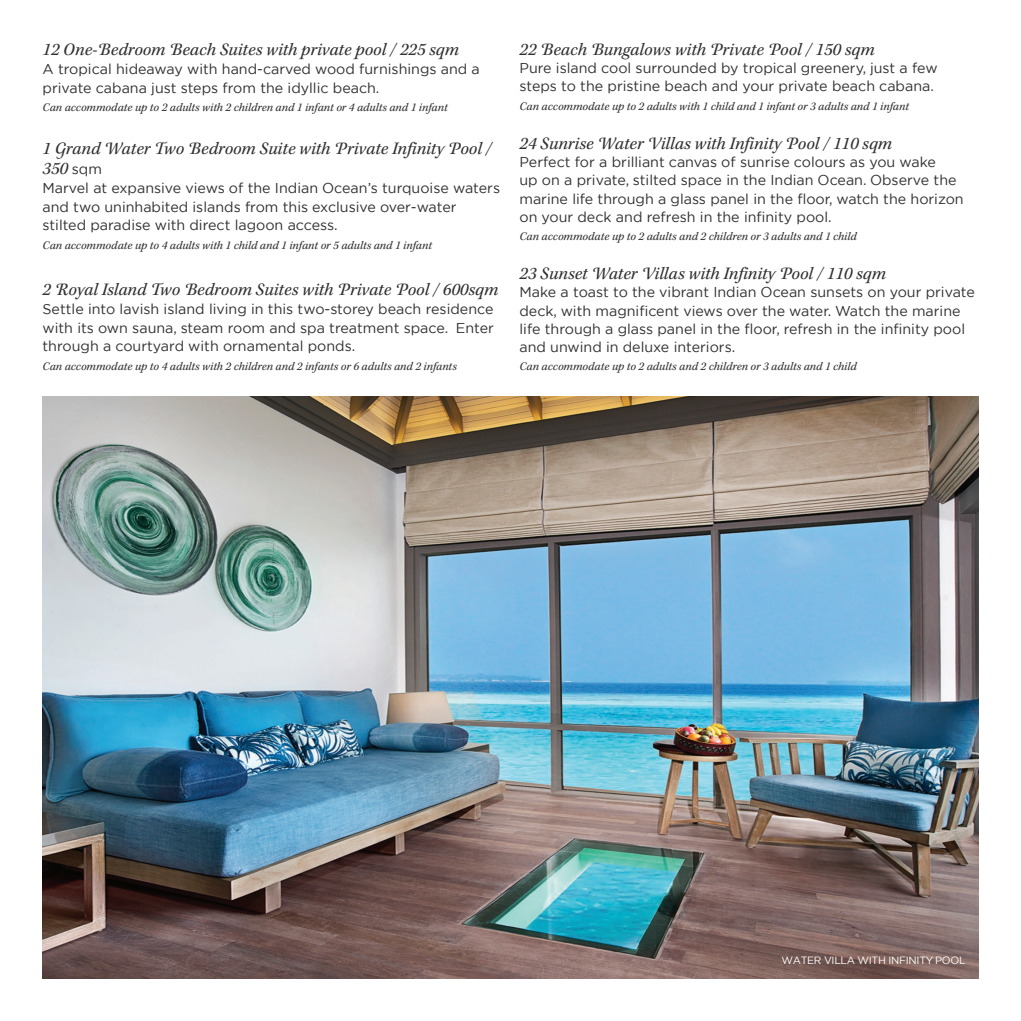
<style>
.page{position:relative;width:1021px;height:1021px;background:#fff}
.page>*{position:absolute;margin:0;border:0;box-sizing:border-box;transform-origin:0 0}
.t1{font:italic 18px/19.5px "Kepler Std";color:#312f30}
.t2{font:14.25px/18.1px "Gotham";color:#312f30}
.t3{font:italic 12px "Kepler Std";color:#312f30}
.t4{font:10.5px "Gotham";letter-spacing:-.03em;color:#fff}
.s1{font-family:"Gotham";font-style:normal;font-size:14.25px}
</style>
<div class="page">
<img style="left:43px;top:396px;width:935px;height:582px">
<p class="t1" style="left:43px;top:40px;width:418px">12 One-Bedroom Beach Suites with private pool / 225 sqm</p>
<p class="t2" style="left:43px;top:59px;width:439px;line-height:18.8px">A tropical hideaway with hand-carved wood furnishings and a private cabana just steps from the idyllic beach.</p>
<p class="t3" style="left:43px;top:101px;width:406px">Can accommodate up to 2 adults with 2 children and 1 infant or 4 adults and 1 infant</p>
<p class="t1" style="left:43px;top:140px;width:451px">1 Grand Water Two Bedroom Suite with Private Infinity Pool /<br>350 <span class="s1">sqm</span></p>
<p class="t2" style="left:43px;top:178px;width:459px;line-height:18.8px">Marvel at expansive views of the Indian Ocean’s turquoise waters and two uninhabited islands from this exclusive over-water stilted paradise with direct lagoon access.</p>
<p class="t3" style="left:43px;top:238px;width:391px">Can accommodate up to 4 adults with 1 child and 1 infant or 5 adults and 1 infant</p>
<p class="t1" style="left:43px;top:280px;width:457px">2 Royal Island Two Bedroom Suites with Private Pool / 600sqm</p>
<p class="t2" style="left:43px;top:299px;width:453px;line-height:18.8px;text-align:justify">Settle into lavish island living in this two-storey beach residence with its own sauna, steam room and spa treatment space. Enter through a courtyard with ornamental ponds.</p>
<p class="t3" style="left:43px;top:359px;width:416px">Can accommodate up to 4 adults with 2 children and 2 infants or 6 adults and 2 infants</p>
<p class="t1" style="left:519px;top:40px;width:356px">22 Beach Bungalows with Private Pool / 150 sqm</p>
<p class="t2" style="left:519px;top:59px;width:419px">Pure island cool surrounded by tropical greenery, just a few steps to the pristine beach and your private beach cabana.</p>
<p class="t3" style="left:519px;top:99px;width:391px">Can accommodate up to 2 adults with 1 child and 1 infant or 3 adults and 1 infant</p>
<p class="t1" style="left:519px;top:134px;width:374px">24 Sunrise Water Villas with Infinity Pool / 110 sqm</p>
<p class="t2" style="left:519px;top:153px;width:446px">Perfect for a brilliant canvas of sunrise colours as you wake<br>up on a private, stilted space in the Indian Ocean. Observe the marine life through a glass panel in the floor, watch the horizon on your deck and refresh in the infinity pool.</p>
<p class="t3" style="left:519px;top:229px;width:339px">Can accommodate up to 2 adults and 2 children or 3 adults and 1 child</p>
<p class="t1" style="left:519px;top:264px;width:368px">23 Sunset Water Villas with Infinity Pool / 110 sqm</p>
<p class="t2" style="left:519px;top:283px;width:457px">Make a toast to the vibrant Indian Ocean sunsets on your private deck, with magnificent views over the water. Watch the marine life through a glass panel in the floor, refresh in the infinity pool and unwind in deluxe interiors.</p>
<p class="t3" style="left:519px;top:359px;width:339px">Can accommodate up to 2 adults and 2 children or 3 adults and 1 child</p>
<p class="t4" style="left:781px;top:954px;width:186px">WATER VILLA WITH INFINITY POOL</p>
</div>
